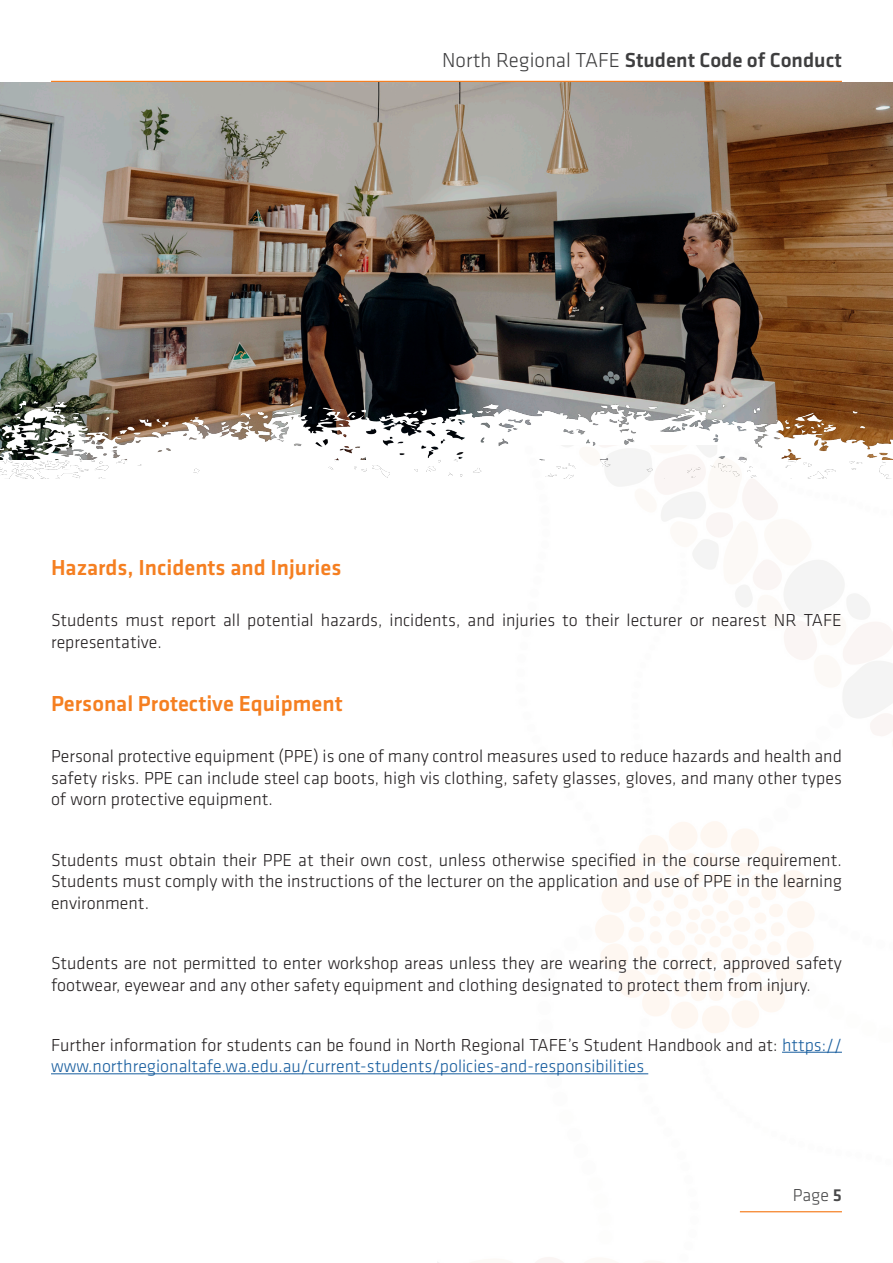
<style>
.page{position:relative;width:893px;height:1263px;background:#fff}
.page>*{position:absolute;margin:0;border:0;box-sizing:border-box;transform-origin:0 0}
.nead{font:500 22.5px "Klavika Basic";color:#f57f21}
.body{font:500 22.5px "Klavika Basic";color:#f57f21}
.t1{font:500 21px "Klavika Basic";color:#3e3e3f}
.body-2{font:300 18px/21.6px "Klavika Basic";color:#231f20}
.body-3{font:300 18px/21.6px "Klavika Basic";color:#175d9e}
.t2{font:300 18px "Klavika Basic";color:#3e3e3f}
.s1{font-weight:300}
.s2{color:#231f20}
.s3{font-weight:500}
</style>
<div class="page">
<hr style="left:51px;top:81px;width:791px;height:1px;background:#f57f21">
<img style="left:0;top:82px;width:893px;height:320px">
<img style="left:0;top:402px;width:893px;height:76px">
<img style="left:437px;top:445px;width:456px;height:818px">
<hr style="left:782px;top:1052px;width:60px;height:1px;background:#175d9e">
<hr style="left:51px;top:1073px;width:597px;height:1px;background:#175d9e">
<p class="t1" style="left:442px;top:46px;width:401px"><span class="s1">North Regional TAFE</span> Student Code of Conduct</p>
<p class="nead" style="left:51px;top:552px;width:292px">Hazards, Incidents and Injuries</p>
<p class="body-2" style="left:51px;top:609px;width:792px">Students must report all potential hazards, incidents, and injuries to their lecturer or nearest NR TAFE representative.</p>
<p class="body" style="left:51px;top:688px;width:293px">Personal Protective Equipment</p>
<p class="body-2" style="left:51px;top:745px;width:792px;text-align:justify">Personal protective equipment (PPE) is one of many control measures used to reduce hazards and health and safety risks. PPE can include steel cap boots, high vis clothing, safety glasses, gloves, and many other types of worn protective equipment.</p>
<p class="body-2" style="left:51px;top:849px;width:792px;text-align:justify">Students must obtain their PPE at their own cost, unless otherwise specified in the course requirement.<br>Students must comply with the instructions of the lecturer on the application and use of PPE in the learning environment.</p>
<p class="body-2" style="left:51px;top:952px;width:792px">Students are not permitted to enter workshop areas unless they are wearing the correct, approved safety footwear, eyewear and any other safety equipment and clothing designated to protect them from injury.</p>
<p class="body-3" style="left:51px;top:1034px;width:792px"><span class="s2">Further information for students can be found in North Regional TAFE’s Student Handbook and at:</span> https:// www.northregionaltafe.wa.edu.au/current-students/policies-and-responsibilities</p>
<p class="t2" style="left:793px;top:1184px;width:51px">Page <span class="s3">5</span></p>
</div>
